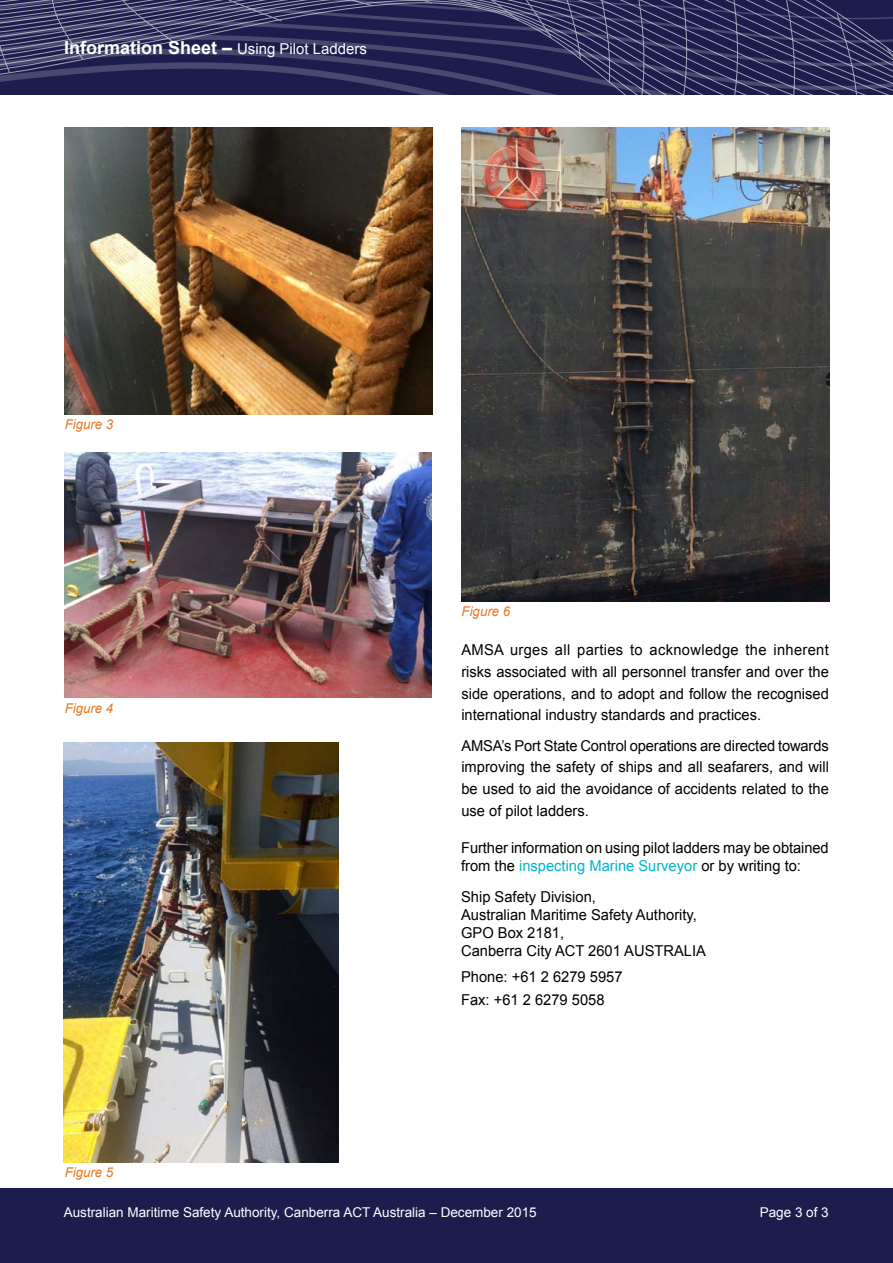
<style>
.page{position:relative;width:893px;height:1263px;background:#fff}
.page>*{position:absolute;margin:0;border:0;box-sizing:border-box;transform-origin:0 0}
.t1{font:700 18px "Arial";color:#fff}
.Body_text{font:15px/21.8px "Arial";color:#000;text-align:justify}
.Subhead_1{font:15px/18px "Arial";color:#000}
.t2{font:13.5px "Arial";color:#fff}
.figures{font:italic 13.5px "Arial";color:#e77725}
.s1{font-weight:400;font-size:15px}
.s2{color:#00b5cc}
</style>
<div class="page">
<svg style="left:0;top:0;width:893px;height:95px;background:#32335e"></svg>
<div style="left:0;top:1187px;width:893px;height:76px;background:#1c1d4c"></div>
<img style="left:64px;top:128px;width:368px;height:286px">
<img style="left:64px;top:742px;width:275px;height:420px">
<img style="left:65px;top:453px;width:366px;height:244px">
<img style="left:462px;top:128px;width:367px;height:473px">
<p class="t1" style="left:64px;top:35px;width:305px">Information Sheet – <span class="s1">Using Pilot Ladders</span></p>
<p class="figures" style="left:65px;top:415px;width:50px">Figure 3</p>
<p class="figures" style="left:65px;top:700px;width:50px">Figure 4</p>
<p class="figures" style="left:65px;top:1163px;width:50px">Figure 5</p>
<p class="figures" style="left:462px;top:603px;width:50px">Figure 6</p>
<p class="Body_text" style="left:461px;top:639px;width:369px">AMSA urges all parties to acknowledge the inherent risks associated with all personnel transfer and over the side operations, and to adopt and follow the recognised international industry standards and practices.</p>
<p class="Body_text" style="left:461px;top:735px;width:369px">AMSA’s Port State Control operations are directed towards improving the safety of ships and all seafarers, and will be used to aid the avoidance of accidents related to the use of pilot ladders.</p>
<p class="Subhead_1" style="left:461px;top:839px;width:369px">Further information on using pilot ladders may be obtained from the <span class="s2">inspecting Marine Surveyor</span> or by writing to:</p>
<p class="Subhead_1" style="left:461px;top:888px;width:246px">Ship Safety Division,<br>Australian Maritime Safety Authority,<br>GPO Box 2181,<br>Canberra City ACT 2601 AUSTRALIA</p>
<p class="Subhead_1" style="left:461px;top:968px;width:163px">Phone: +61 2 6279 5957</p>
<p class="Subhead_1" style="left:461px;top:990px;width:145px">Fax: +61 2 6279 5058</p>
<p class="t2" style="left:64px;top:1203px;width:474px">Australian Maritime Safety Authority, Canberra ACT Australia – December 2015</p>
<p class="t2" style="left:760px;top:1203px;width:71px">Page 3 of 3</p>
</div>
